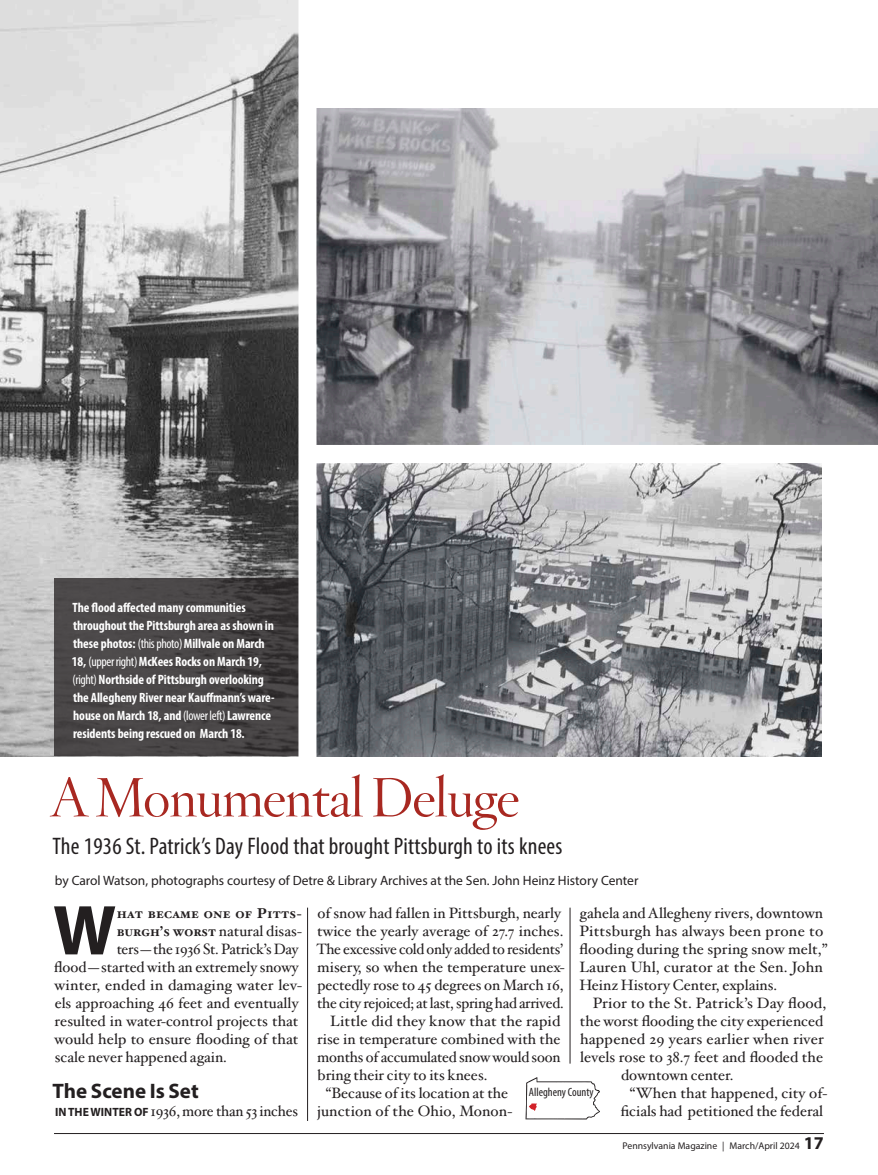
<style>
.page{position:relative;width:878px;height:1175px;background:#fff}
.page>*{position:absolute;margin:0;border:0;box-sizing:border-box;transform-origin:0 0}
.t1{font:700 71.25px "Myriad Pro";color:#231f20}
.t2{font:54px "Hoefler Titling HTF Lt Roman";letter-spacing:-.02em;color:#a82821}
.t3{font:condensed 24px "Myriad Pro";letter-spacing:.01em;color:#231f20}
.t4{font:700 21px "Myriad Pro";color:#231f20}
.t5{font:15px/18px "Hoefler Text";color:#231f20}
.t6{font:15px "Hoefler Text";letter-spacing:-.02em;color:#231f20}
.t7{font:14.25px "Hoefler Text Bold Small Caps";letter-spacing:.015em;color:#231f20}
.t8{font:700 condensed 13.5px/18px "Myriad Pro";letter-spacing:-.01em;color:#fff}
.t9{font:13.5px "Myriad Pro";color:#231f20}
.t10{font:condensed 12px "Myriad Pro";color:#231f20}
.t11{font:9.75px "Myriad Pro";color:#231f20}
.s1{font-weight:400}
.s2{font-family:"Hoefler Text Bold Small Caps";font-size:14.25px}
.s3{font-family:"Myriad Pro";font-weight:700;font-size:12px}
.s4{font-weight:700;font-size:18px}
</style>
<div class="page">
<hr style="left:54px;top:1133px;width:770px;height:1px;background:#231f20">
<hr style="left:307px;top:907px;width:1px;height:213px;background:#231f20">
<svg style="left:525px;top:1077px;width:75px;height:42px"></svg>
<hr style="left:569px;top:907px;width:1px;height:156px;background:#231f20">
<img style="left:0;top:0;width:298px;height:756px">
<img style="left:316px;top:464px;width:505px;height:292px">
<svg style="left:54px;top:578px;width:244px;height:178px;background:#464344"></svg>
<img style="left:316px;top:108px;width:562px;height:337px">
<p class="t8" style="left:72px;top:598px;width:204px">The flood affected many communities throughout the Pittsburgh area as shown in these photos: <span class="s1">(this photo)</span> Millvale on March 18, <span class="s1">(upper right)</span> McKees Rocks on March 19, <span class="s1">(right)</span> Northside of Pittsburgh overlooking the Allegheny River near Kauffmann’s ware&shy;house on March 18, and <span class="s1">(lower left)</span> Lawrence residents being rescued on March 18.</p>
<h2 class="t2" style="left:51px;top:762px;width:470px">A Monumental Deluge</h2>
<h3 class="t3" style="left:53px;top:831px;width:511px">The 1936 St. Patrick’s Day Flood that brought Pittsburgh to its knees</h3>
<p class="t9" style="left:55px;top:872px;width:585px">by Carol Watson, photographs courtesy of Detre &amp; Library Archives at the Sen. John Heinz History Center</p>
<h1 class="t1" style="left:53px;top:884px;width:65px">W</h1>
<p class="t7" style="left:117px;top:904px;width:187px">hat became one of Pitts-</p>
<p class="t5" style="left:317px;top:904px;width:245px">of snow had fallen in Pittsburgh, nearly</p>
<p class="t5" style="left:317px;top:922px;width:248px">twice the yearly average of 27.7 inches.</p>
<p class="t6" style="left:316px;top:940px;width:248px">The excessive cold only added to residents’</p>
<p class="t5" style="left:317px;top:958px;width:249px">misery, so when the temperature unex-</p>
<p class="t5" style="left:317px;top:976px;width:248px">pectedly rose to 45 degrees on March 16,</p>
<p class="t5" style="left:317px;top:994px;width:248px">the city rejoiced; at last, spring had arrived.</p>
<p class="t5" style="left:330px;top:1012px;width:232px">Little did they know that the rapid</p>
<p class="t5" style="left:317px;top:1030px;width:245px">rise in temperature combined with the</p>
<p class="t5" style="left:317px;top:1048px;width:245px">months of accumulated snow would soon</p>
<p class="t5" style="left:317px;top:1066px;width:171px">bring their city to its knees.</p>
<p class="t5" style="left:326px;top:1084px;width:184px">“Because of its location at the</p>
<p class="t5" style="left:317px;top:1102px;width:197px">junction of the Ohio, Monon-</p>
<p class="t5" style="left:579px;top:904px;width:250px">gahela and Allegheny rivers, downtown Pittsburgh has always been prone to flooding during the spring snow melt,” Lauren Uhl, curator at the Sen. John Heinz History Center, explains.</p>
<p class="t5" style="left:593px;top:994px;width:235px">Prior to the St. Patrick’s Day flood,</p>
<p class="t5" style="left:580px;top:1012px;width:245px">the worst flooding the city experienced</p>
<p class="t5" style="left:580px;top:1030px;width:245px">happened 29 years earlier when river</p>
<p class="t5" style="left:580px;top:1048px;width:244px">levels rose to 38.7 feet and flooded the</p>
<p class="t5" style="left:621px;top:1066px;width:114px">downtown center.</p>
<p class="t5" style="left:629px;top:1084px;width:199px">“When that happened, city of-</p>
<p class="t5" style="left:620px;top:1102px;width:204px">ficials had petitioned the federal</p>
<p class="t5" style="left:117px;top:922px;width:187px"><span class="s2">burgh’s worst</span> natural disas-</p>
<p class="t6" style="left:117px;top:940px;width:183px">ters—the 1936 St. Patrick’s Day</p>
<p class="t5" style="left:54px;top:958px;width:246px">flood—started with an extremely snowy</p>
<p class="t5" style="left:54px;top:976px;width:249px">winter, ended in damaging water lev-</p>
<p class="t5" style="left:55px;top:994px;width:245px">els approaching 46 feet and eventually</p>
<p class="t5" style="left:55px;top:1012px;width:245px">resulted in water-control projects that</p>
<p class="t5" style="left:54px;top:1030px;width:245px">would help to ensure flooding of that</p>
<p class="t5" style="left:55px;top:1048px;width:174px">scale never happened again.</p>
<h3 class="t4" style="left:53px;top:1077px;width:148px">The Scene Is Set</h3>
<p class="t5" style="left:55px;top:1102px;width:244px"><span class="s3">IN THE WINTER OF</span> 1936, more than 53 inches</p>
<p class="t10" style="left:529px;top:1085px;width:66px">Allegheny County</p>
<p class="t11" style="left:622px;top:1139px;width:203px">Pennsylvania Magazine | March/April 2024 <span class="s4">17</span></p>
</div>
